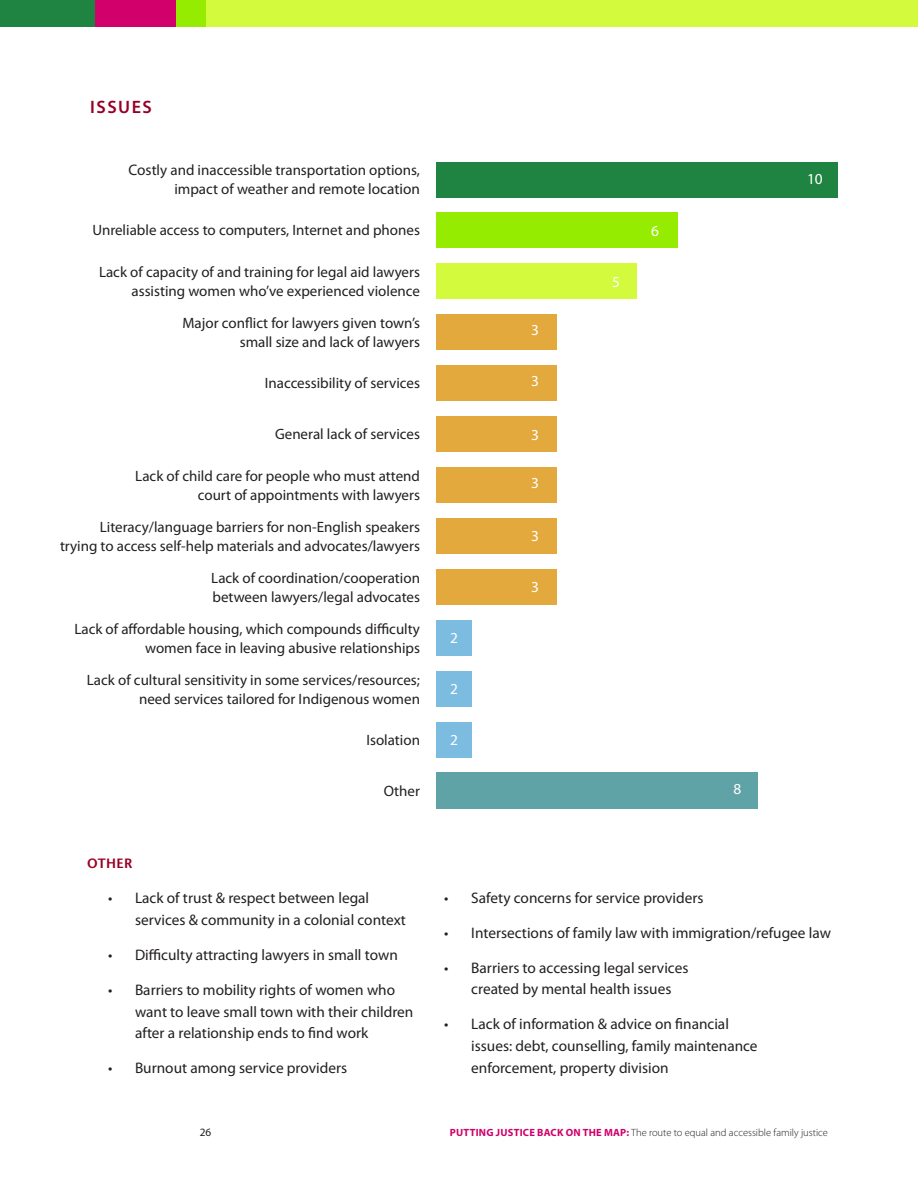
<style>
.page{position:relative;width:918px;height:1188px;background:#fff}
.page>*{position:absolute;margin:0;border:0;box-sizing:border-box;transform-origin:0 0}
.head_2{font:600 18px "Myriad Pro";letter-spacing:.085em;color:#970026}
.t1{font:15.3px/21.6px "Myriad Pro";color:#231f20}
.body_text{font:15.3px "Myriad Pro";color:#fff}
.bar_text{font:15px/19px "Myriad Pro";color:#231f20;text-align:right}
.head_4_minihead{font:600 13.5px "Stone Sans Std";letter-spacing:.02em;color:#970026}
.t2{font:11.25px "Myriad Pro";color:#221e1f}
.t3{font:300 10.5px "Myriad Pro";color:#231f20}
.s1{font-size:15.3px}
.s2{font-weight:700;color:#d1006b}
</style>
<div class="page">
<div style="left:0;top:0;width:95px;height:27px;background:#1f8442"></div>
<div style="left:95px;top:0;width:81px;height:27px;background:#d1006b"></div>
<div style="left:176px;top:0;width:30px;height:27px;background:#95ec00"></div>
<div style="left:206px;top:0;width:712px;height:27px;background:#d4fa3e"></div>
<div style="left:436px;top:620px;width:36px;height:36px;background:#7dbce1"></div>
<div style="left:436px;top:671px;width:36px;height:36px;background:#7dbce1"></div>
<div style="left:436px;top:722px;width:36px;height:36px;background:#7dbce1"></div>
<div style="left:436px;top:162px;width:402px;height:36px;background:#1f8442"></div>
<div style="left:436px;top:212px;width:242px;height:36px;background:#95ec00"></div>
<div style="left:436px;top:263px;width:202px;height:36px;background:#d4fa3e"></div>
<div style="left:436px;top:314px;width:121px;height:36px;background:#e3a93d"></div>
<div style="left:436px;top:365px;width:121px;height:36px;background:#e3a93d"></div>
<div style="left:436px;top:416px;width:121px;height:36px;background:#e3a93d"></div>
<div style="left:436px;top:467px;width:121px;height:36px;background:#e3a93d"></div>
<div style="left:436px;top:518px;width:121px;height:36px;background:#e3a93d"></div>
<div style="left:436px;top:569px;width:121px;height:36px;background:#e3a93d"></div>
<div style="left:436px;top:773px;width:322px;height:36px;background:#5fa3a6"></div>
<p class="head_2" style="left:90px;top:95px;width:63px">ISSUES</p>
<p class="bar_text" style="left:129px;top:160px;width:293px"><span class="s1">Cos</span>tly and inaccessible transportation options, impact of weather and <span class="s1">remote location</span></p>
<p class="bar_text" style="left:92px;top:220px;width:329px">Unreliable access to computers, Internet and phones</p>
<p class="bar_text" style="left:99px;top:262px;width:322px">Lack of capacity of and training for legal aid lawyers assisting women who’ve experienced violence</p>
<p class="bar_text" style="left:182px;top:313px;width:239px">Major conflict for lawyers given town’s small size and lack of lawyers</p>
<p class="bar_text" style="left:265px;top:373px;width:157px">Inaccessibility of services</p>
<p class="bar_text" style="left:275px;top:424px;width:146px">General lack of services</p>
<p class="bar_text" style="left:135px;top:466px;width:286px">Lack of child care for people who must attend court of appointments with lawyers</p>
<p class="bar_text" style="left:60px;top:517px;width:362px">Literacy/language barriers for non-English speakers trying to access self-help materials and advocates/lawyers</p>
<p class="bar_text" style="left:211px;top:568px;width:210px;text-align:left">Lack of coordination/cooperation between lawyers/legal advocates</p>
<p class="bar_text" style="left:74px;top:619px;width:347px">Lack of affordable housing, which compounds difficulty women face in leaving abusive relationships</p>
<p class="bar_text" style="left:87px;top:670px;width:335px">Lack of cultural sensitivity in some services/resources; need services tailored for Indigenous women</p>
<p class="bar_text" style="left:366px;top:730px;width:55px">Isolation</p>
<p class="bar_text" style="left:384px;top:781px;width:38px">Other</p>
<p class="head_4_minihead" style="left:87px;top:855px;width:47px">OTHER</p>
<p class="t1" style="left:135px;top:887px;width:273px;text-indent:-27px">• Lack of trust &amp; respect between legal services &amp; community in a colonial context</p>
<p class="t1" style="left:108px;top:944px;width:291px">• Difficulty attracting lawyers in small town</p>
<p class="t1" style="left:135px;top:979px;width:280px;text-indent:-27px">• Barriers to mobility rights of women who want to leave small town with their children after a relationship ends to find work</p>
<p class="t1" style="left:108px;top:1057px;width:241px">• Burnout among service providers</p>
<p class="body_text" style="left:450px;top:628px;width:9px">2</p>
<p class="body_text" style="left:450px;top:679px;width:9px">2</p>
<p class="body_text" style="left:450px;top:730px;width:9px">2</p>
<p class="body_text" style="left:531px;top:321px;width:9px">3</p>
<p class="body_text" style="left:531px;top:372px;width:9px">3</p>
<p class="body_text" style="left:531px;top:426px;width:9px">3</p>
<p class="body_text" style="left:531px;top:474px;width:9px">3</p>
<p class="body_text" style="left:531px;top:526px;width:9px">3</p>
<p class="body_text" style="left:531px;top:577px;width:9px">3</p>
<p class="body_text" style="left:612px;top:273px;width:9px">5</p>
<p class="body_text" style="left:651px;top:222px;width:9px">6</p>
<p class="body_text" style="left:807px;top:169px;width:17px">10</p>
<p class="body_text" style="left:734px;top:780px;width:9px">8</p>
<p class="t1" style="left:444px;top:886px;width:261px">• Safety concerns for service providers</p>
<p class="t1" style="left:444px;top:922px;width:388px">• Intersections of family law with immigration/refugee law</p>
<p class="t1" style="left:471px;top:957px;width:219px;text-indent:-27px">• Barriers to accessing legal services created by mental health issues</p>
<p class="t1" style="left:471px;top:1013px;width:288px;text-indent:-27px">• Lack of information &amp; advice on financial issues: debt, counselling, family maintenance enforcement, property division</p>
<p class="t2" style="left:200px;top:1125px;width:13px">26</p>
<p class="t3" style="left:450px;top:1127px;width:380px"><span class="s2">PUTTING JUSTICE BACK ON THE MAP:</span> The route to equal and accessible family justice</p>
</div>
